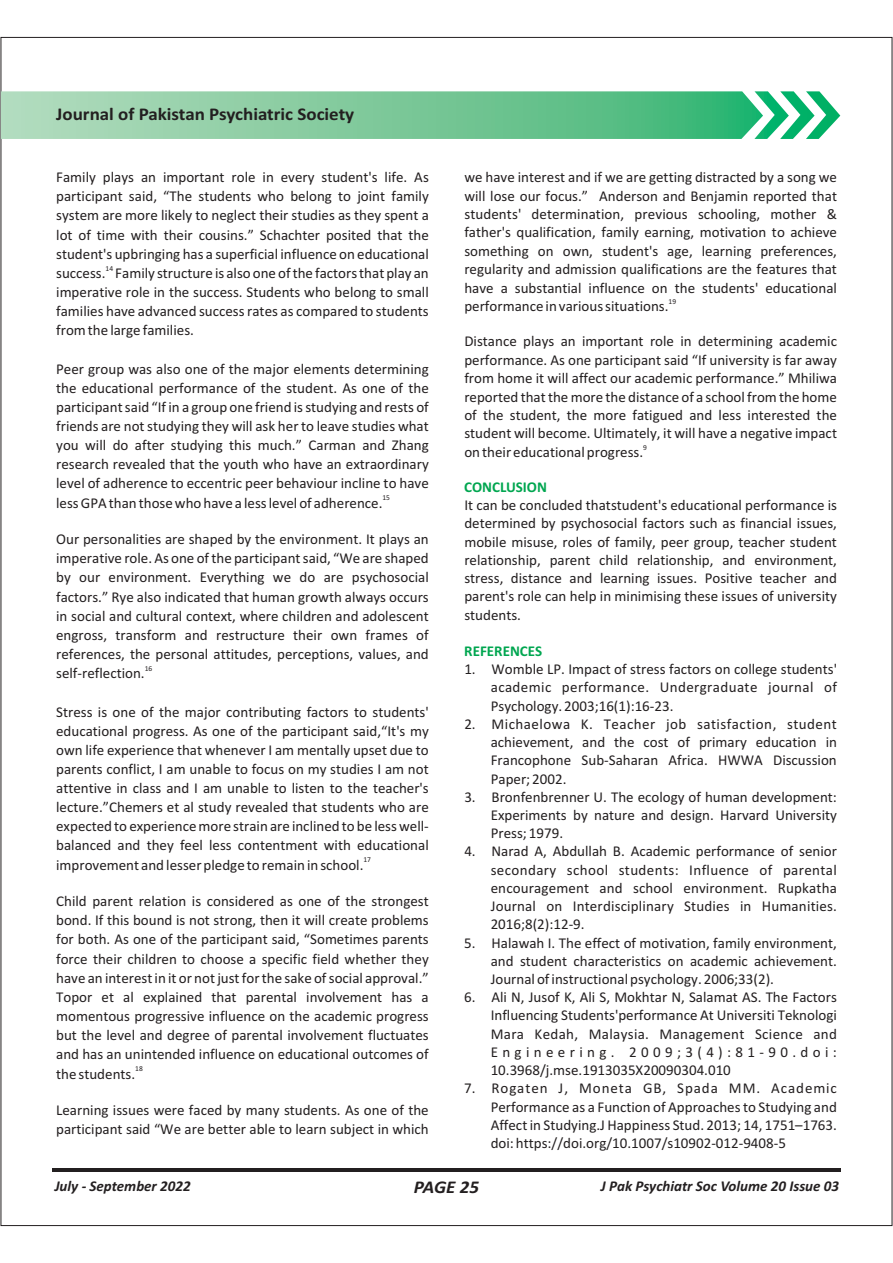
<style>
.page{position:relative;width:893px;height:1263px;background:#fff}
.page>*{position:absolute;margin:0;border:0;box-sizing:border-box;transform-origin:0 0}
.t1{font:700 18px "Calibri";color:#231f20;scale:1.06 1}
.t2{font:italic 700 18px "Calibri";letter-spacing:-.01em;color:#231f20;scale:1.06 1}
.t3{font:15px/19px "Calibri";color:#231f20;text-align:justify}
.t4{font:italic 700 15px "Calibri";color:#231f20}
.t5{font:700 15px "Calibri";color:#00a650}
.t6{font:7.5px "Calibri";color:#231f20}
</style>
<div class="page">
<hr style="left:52px;top:1168px;width:789px;height:3px;background:#231f20">
<svg style="left:1px;top:91px;width:839px;height:48px;background:#7dcb9e"></svg>
<p class="t1" style="left:56px;top:106px;width:283px">Journal of Pakistan Psychiatric Society</p>
<p class="t3" style="left:56px;top:169px;width:374px">Family plays an important role in every student's life. As participant said, “The students who belong to joint family system are more likely to neglect their studies as they spent a lot of time with their cousins.” Schachter posited that the student's upbringing has a superficial influence on educational</p>
<p class="t6" style="left:106px;top:265px;width:9px">14</p>
<p class="t3" style="left:56px;top:265px;width:374px">success. Family structure is also one of the factors that play an imperative role in the success. Students who belong to small families have advanced success rates as compared to students from the large families.</p>
<p class="t3" style="left:56px;top:360px;width:374px">Peer group was also one of the major elements determining the educational performance of the student. As one of the participant said “If in a group one friend is studying and rests of friends are not studying they will ask her to leave studies what you will do after studying this much.” Carman and Zhang research revealed that the youth who have an extraordinary level of adherence to eccentric peer behaviour incline to have</p>
<p class="t6" style="left:382px;top:495px;width:9px">15</p>
<p class="t3" style="left:56px;top:494px;width:328px">less GPA than those who have a less level of adherence.</p>
<p class="t3" style="left:56px;top:531px;width:374px">Our personalities are shaped by the environment. It plays an imperative role. As one of the participant said, “We are shaped by our environment. Everything we do are psychosocial factors.” Rye also indicated that human growth always occurs in social and cultural context, where children and adolescent engross, transform and restructure their own frames of references, the personal attitudes, perceptions, values, and</p>
<p class="t6" style="left:145px;top:665px;width:9px">16</p>
<p class="t3" style="left:56px;top:665px;width:90px">self-reflection.</p>
<p class="t3" style="left:56px;top:703px;width:374px">Stress is one of the major contributing factors to students' educational progress. As one of the participant said,“It's my own life experience that whenever I am mentally upset due to parents conflict, I am unable to focus on my studies I am not attentive in class and I am unable to listen to the teacher's lecture.”Chemers et al study revealed that students who are expected to experience more strain are inclined to be less well&shy;balanced and they feel less contentment with educational</p>
<p class="t6" style="left:363px;top:857px;width:9px">17</p>
<p class="t3" style="left:56px;top:856px;width:309px">improvement and lesser pledge to remain in school.</p>
<p class="t3" style="left:56px;top:893px;width:374px">Child parent relation is considered as one of the strongest bond. If this bound is not strong, then it will create problems for both. As one of the participant said, “Sometimes parents force their children to choose a specific field whether they have an interest in it or not just for the sake of social approval.” Topor et al explained that parental involvement has a momentous progressive influence on the academic progress but the level and degree of parental involvement fluctuates and has an unintended influence on educational outcomes of</p>
<p class="t6" style="left:135px;top:1065px;width:9px">18</p>
<p class="t3" style="left:56px;top:1065px;width:81px">the students.</p>
<p class="t3" style="left:56px;top:1102px;width:374px">Learning issues were faced by many students. As one of the participant said “We are better able to learn subject in which</p>
<p class="t3" style="left:464px;top:169px;width:374px;line-height:18.5px">we have interest and if we are getting distracted by a song we will lose our focus.” Anderson and Benjamin reported that students' determination, previous schooling, mother &amp; father's qualification, family earning, motivation to achieve something on own, student's age, learning preferences, regularity and admission qualifications are the features that have a substantial influence on the students' educational</p>
<p class="t6" style="left:669px;top:298px;width:9px">19</p>
<p class="t3" style="left:464px;top:298px;width:206px">performance in various situations.</p>
<p class="t3" style="left:464px;top:333px;width:374px;line-height:18.5px">Distance plays an important role in determining academic performance. As one participant said “If university is far away from home it will affect our academic performance.” Mhiliwa reported that the more the distance of a school from the home of the student, the more fatigued and less interested the student will become. Ultimately, it will have a negative impact</p>
<p class="t6" style="left:643px;top:444px;width:5px">9</p>
<p class="t3" style="left:464px;top:444px;width:180px">on their educational progress.</p>
<p class="t3" style="left:464px;top:497px;width:374px;line-height:18.1px">It can be concluded thatstudent's educational performance is determined by psychosocial factors such as financial issues, mobile misuse, roles of family, peer group, teacher student relationship, parent child relationship, and environment, stress, distance and learning issues. Positive teacher and parent's role can help in minimising these issues of university students.</p>
<p class="t5" style="left:464px;top:481px;width:84px">CONCLUSION</p>
<p class="t5" style="left:464px;top:645px;width:79px">REFERENCES</p>
<p class="t3" style="left:491px;top:661px;width:348px;line-height:18.1px;text-indent:-26px">1. Womble LP. Impact of stress factors on college students' academic performance. Undergraduate journal of Psychology. 2003;16(1):16-23.</p>
<p class="t3" style="left:491px;top:716px;width:348px;line-height:18.1px;text-indent:-26px">2. Michaelowa K. Teacher job satisfaction, student achievement, and the cost of primary education in Francophone Sub-Saharan Africa. HWWA Discussion Paper; 2002.</p>
<p class="t3" style="left:491px;top:789px;width:348px;line-height:18.1px;text-indent:-26px">3. Bronfenbrenner U. The ecology of human development:<br>Experiments by nature and design. Harvard University Press; 1979.</p>
<p class="t3" style="left:491px;top:843px;width:348px;line-height:18.1px;text-indent:-26px">4. Narad A, Abdullah B. Academic performance of senior secondary school students: Influence of parental encouragement and school environment. Rupkatha Journal on Interdisciplinary Studies in Humanities.<br>2016;8(2):12-9.</p>
<p class="t3" style="left:491px;top:935px;width:348px;line-height:18.1px;text-indent:-26px">5. Halawah I. The effect of motivation, family environment, and student characteristics on academic achievement.<br>Journal of instructional psychology. 2006;33(2).</p>
<p class="t3" style="left:491px;top:989px;width:348px;line-height:18.1px;text-indent:-26px">6. Ali N, Jusof K, Ali S, Mokhtar N, Salamat AS. The Factors Influencing Students'performance At Universiti Teknologi Mara Kedah, Malaysia. Management Science and Engineering. 2009;3(4):81-90.doi:<br>10.3968/j.mse.1913035X20090304.010</p>
<p class="t3" style="left:491px;top:1080px;width:348px;line-height:18.1px;text-indent:-26px">7. Rogaten J, Moneta GB, Spada MM. Academic Performance as a Function of Approaches to Studying and Affect in Studying.J Happiness Stud. 2013; 14, 1751–1763. doi: https://doi.org/10.1007/s10902-012-9408-5</p>
<p class="t2" style="left:414px;top:1179px;width:63px">PAGE 25</p>
<p class="t4" style="left:55px;top:1180px;width:138px">July - September 2022</p>
<p class="t4" style="left:601px;top:1180px;width:240px">J Pak Psychiatr Soc Volume 20 Issue 03</p>
</div>
